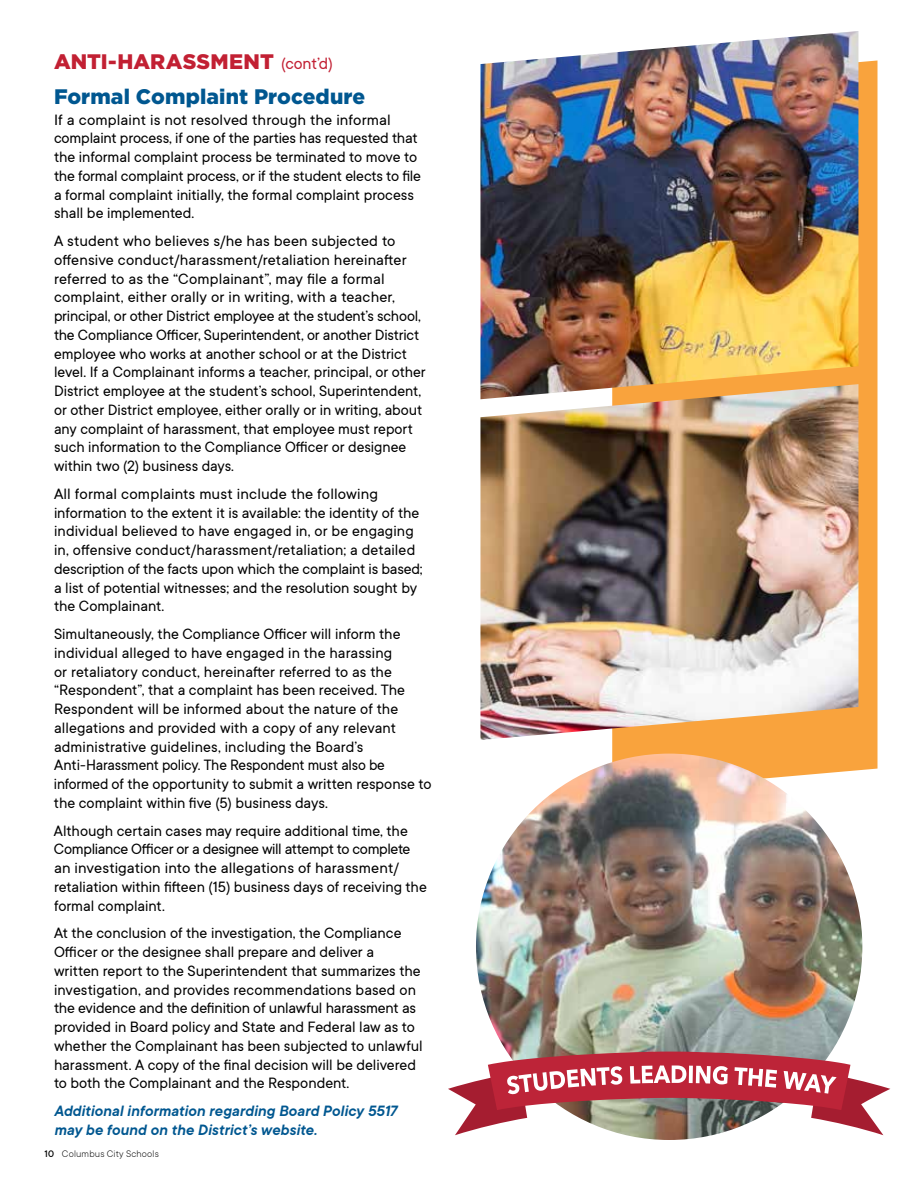
<style>
.page{position:relative;width:918px;height:1188px;background:#fff}
.page>*{position:absolute;margin:0;border:0;box-sizing:border-box;transform-origin:0 0}
.t1{font:900 21px/34.2px "Gotham";letter-spacing:.005em;color:#005790}
.t2{font:16.5px/18.8px "TT Commons";color:#000}
.t3{font:italic 600 16.5px/18.8px "TT Commons";color:#005790}
.t4{font:300 10.5px "TT Commons";letter-spacing:.015em;color:#000}
.s1{color:#c22033}
.s2{font-family:"TT Commons";font-weight:400;font-size:18px;color:#c22033}
.s3{font-weight:500}
</style>
<div class="page">
<svg style="left:612px;top:60px;width:266px;height:732px;fill:#f9a33d"></svg>
<img style="left:480px;top:399px;width:378px;height:341px">
<img style="left:480px;top:31px;width:378px;height:368px">
<img style="left:476px;top:754px;width:386px;height:386px;border-radius:193px">
<svg style="left:448px;top:1052px;width:442px;height:83px"></svg>
<p class="t1" style="left:54px;top:45px;width:313px"><span class="s1">ANTI-HARASSMENT</span> <span class="s2">(cont’d)<br></span>Formal Complaint Procedure</p>
<p class="t2" style="left:54px;top:110px;width:369px">If a complaint is not resolved through the informal complaint process, if one of the parties has requested that the informal complaint process be terminated to move to the formal complaint process, or if the student elects to file a formal complaint initially, the formal complaint process shall be implemented.</p>
<p class="t2" style="left:54px;top:232px;width:373px">A student who believes s/he has been subjected to offensive conduct/harassment/retaliation hereinafter referred to as the “Complainant”, may file a formal complaint, either orally or in writing, with a teacher, principal, or other District employee at the student’s school, the Compliance Officer, Superintendent, or another District employee who works at another school or at the District level. If a Complainant informs a teacher, principal, or other District employee at the student’s school, Superintendent, or other District employee, either orally or in writing, about any complaint of harassment, that employee must report such information to the Compliance Officer or designee within two (2) business days.</p>
<p class="t2" style="left:54px;top:485px;width:370px">All formal complaints must include the following information to the extent it is available: the identity of the individual believed to have engaged in, or be engaging in, offensive conduct/harassment/retaliation; a detailed description of the facts upon which the complaint is based; a list of potential witnesses; and the resolution sought by the Complainant.</p>
<p class="t2" style="left:54px;top:625px;width:379px">Simultaneously, the Compliance Officer will inform the individual alleged to have engaged in the harassing<br>or retaliatory conduct, hereinafter referred to as the “Respondent”, that a complaint has been received. The Respondent will be informed about the nature of the allegations and provided with a copy of any relevant administrative guidelines, including the Board’s Anti-Harassment policy. The Respondent must also be informed of the opportunity to submit a written response to the complaint within five (5) business days.</p>
<p class="t2" style="left:54px;top:821px;width:374px">Although certain cases may require additional time, the Compliance Officer or a designee will attempt to complete an investigation into the allegations of harassment/ retaliation within fifteen (15) business days of receiving the formal complaint.</p>
<p class="t2" style="left:54px;top:924px;width:370px">At the conclusion of the investigation, the Compliance Officer or the designee shall prepare and deliver a written report to the Superintendent that summarizes the investigation, and provides recommendations based on the evidence and the definition of unlawful harassment as provided in Board policy and State and Federal law as to whether the Complainant has been subjected to unlawful harassment. A copy of the final decision will be delivered to both the Complainant and the Respondent.</p>
<p class="t3" style="left:54px;top:1102px;width:345px">Additional information regarding Board Policy 5517 may be found on the District’s website.</p>
<p class="t4" style="left:44px;top:1148px;width:116px"><span class="s3">10</span> Columbus City Schools</p>
</div>
